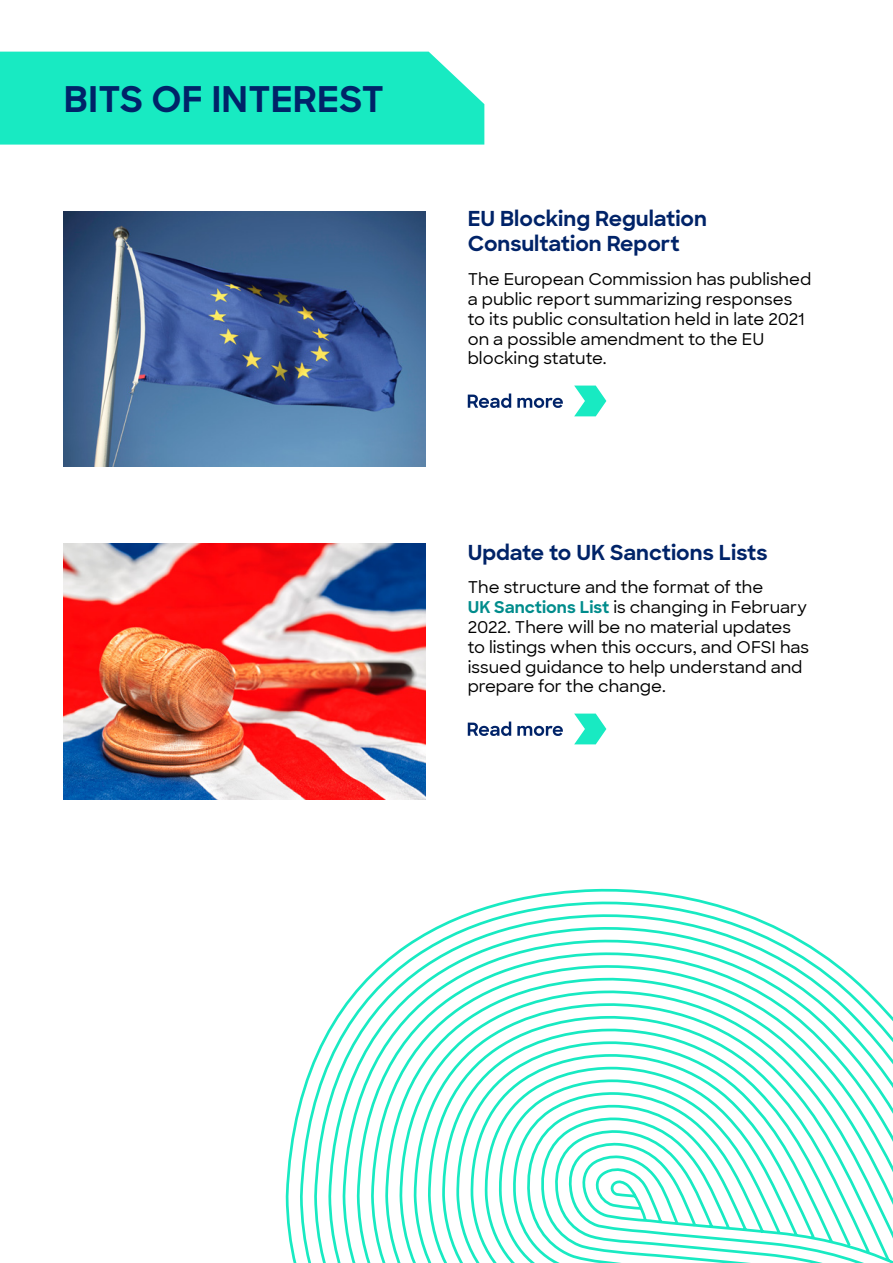
<style>
.page{position:relative;width:893px;height:1263px;background:#fff}
.page>*{position:absolute;margin:0;border:0;box-sizing:border-box;transform-origin:0 0}
.t1{font:700 36px "Sharp Sans";color:#002368}
.t2{font:700 21px/25.2px "Sharp Sans";color:#002368}
.t3{font:500 16.5px/19.8px "Sharp Sans";color:#000}
.s1{font-weight:700;color:#008c8c}
</style>
<div class="page">
<img style="left:64px;top:544px;width:361px;height:255px">
<img style="left:64px;top:212px;width:361px;height:255px">
<div style="left:0;top:52px;width:484px;height:93px;background:#18eac2"></div>
<svg style="left:574px;top:386px;width:32px;height:30px"></svg>
<svg style="left:468px;top:393px;width:95px;height:15px"></svg>
<svg style="left:574px;top:713px;width:32px;height:31px"></svg>
<svg style="left:468px;top:721px;width:95px;height:15px"></svg>
<svg style="left:285px;top:888px;width:608px;height:375px"></svg>
<h1 class="t1" style="left:64px;top:72px;width:322px">BITS OF INTEREST</h1>
<p class="t2" style="left:468px;top:205px;width:241px">EU Blocking Regulation<br>Consultation Report</p>
<p class="t3" style="left:468px;top:268px;width:345px">The European Commission has published a public report summarizing responses to its public consultation held in late 2021 on a possible amendment to the EU blocking statute.</p>
<p class="t2" style="left:468px;top:539px;width:301px">Update to UK Sanctions Lists</p>
<p class="t3" style="left:468px;top:577px;width:343px">The structure and the format of the<br><span class="s1">UK Sanctions List</span> is changing in February 2022. There will be no material updates to listings when this occurs, and OFSI has issued guidance to help understand and prepare for the change.</p>
</div>
